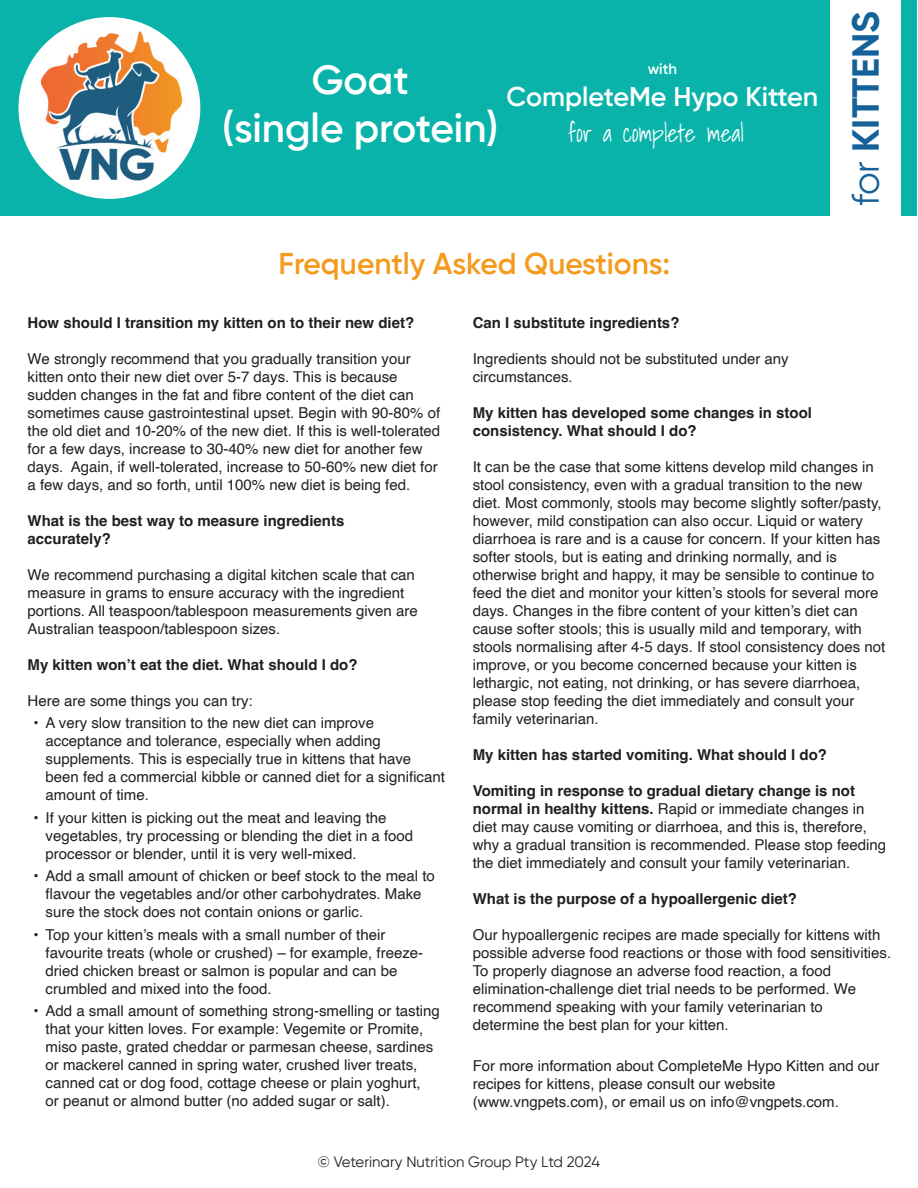
<style>
.page{position:relative;width:918px;height:1188px;background:#fff}
.page>*{position:absolute;margin:0;border:0;box-sizing:border-box;transform-origin:0 0}
.t1{font:600 40.5px/48.6px "Gilroy";color:#fff;text-align:center}
.t2{font:700 37.5px "Gilroy";color:#156199}
.t3{font:600 30px "Gilroy";color:#f49b1e}
.t4{font:600 27px "Gilroy";color:#fff}
.t5{font:300 24px "Shadows Into";color:#fff}
.Pre-list{font:15px/18px "Helvetica";color:#231f20}
.t6{font:700 15px "Helvetica";color:#231f20}
.t7{font:15px "Gilroy";color:#231f20}
.t8{font:600 15px "Gilroy";color:#fff}
.s1{font-weight:400}
.s2{font-weight:700}
</style>
<div class="page">
<div style="left:1px;top:0;width:916px;height:216px;background:#0ab3aa"></div>
<img style="left:19px;top:17px;width:181px;height:182px;border-radius:91px">
<div style="left:830px;top:0;width:70px;height:218px;background:#fff"></div>
<p class="t1" style="left:222px;top:55px;width:278px">Goat<br>(single protein)</p>
<p class="t8" style="left:648px;top:59px;width:31px">with</p>
<p class="t4" style="left:506px;top:80px;width:313px">CompleteMe Hypo Kitten</p>
<p class="t5" style="left:568px;top:113px;width:177px">for a complete meal</p>
<p class="t3" style="left:278px;top:245px;width:393px">Frequently Asked Questions:</p>
<p class="t2" style="left:842px;top:206px;width:196px;rotate:-90deg"><span class="s1">for</span> KITTENS</p>
<p class="t6" style="left:28px;top:313px;width:388px">How should I transition my kitten on to their new diet?</p>
<p class="Pre-list" style="left:28px;top:350px;width:414px">We strongly recommend that you gradually transition your kitten onto their new diet over 5-7 days. This is because sudden changes in the fat and fibre content of the diet can sometimes cause gastrointestinal upset. Begin with 90-80% of the old diet and 10-20% of the new diet. If this is well-tolerated for a few days, increase to 30-40% new diet for another few days. Again, if well-tolerated, increase to 50-60% new diet for a few days, and so forth, until 100% new diet is being fed.</p>
<p class="t6" style="left:28px;top:511px;width:318px">What is the best way to measure ingredients</p>
<p class="t6" style="left:28px;top:529px;width:85px">accurately?</p>
<p class="Pre-list" style="left:28px;top:566px;width:392px">We recommend purchasing a digital kitchen scale that can measure in grams to ensure accuracy with the ingredient portions. All teaspoon/tablespoon measurements given are Australian teaspoon/tablespoon sizes.</p>
<p class="t6" style="left:28px;top:655px;width:332px">My kitten won’t eat the diet. What should I do?</p>
<p class="Pre-list" style="left:28px;top:692px;width:227px">Here are some things you can try:</p>
<p class="Pre-list" style="left:46px;top:714px;width:401px;text-indent:-12px">• A very slow transition to the new diet can improve acceptance and tolerance, especially when adding supplements. This is especially true in kittens that have been fed a commercial kibble or canned diet for a significant amount of time.</p>
<p class="Pre-list" style="left:46px;top:809px;width:369px;text-indent:-12px">• If your kitten is picking out the meat and leaving the vegetables, try processing or blending the diet in a food processor or blender, until it is very well-mixed.</p>
<p class="Pre-list" style="left:46px;top:867px;width:391px;text-indent:-12px">• Add a small amount of chicken or beef stock to the meal to flavour the vegetables and/or other carbohydrates. Make sure the stock does not contain onions or garlic.</p>
<p class="Pre-list" style="left:46px;top:926px;width:379px;text-indent:-12px">• Top your kitten’s meals with a small number of their favourite treats (whole or crushed) – for example, freeze&shy;dried chicken breast or salmon is popular and can be crumbled and mixed into the food.</p>
<p class="Pre-list" style="left:46px;top:1002px;width:396px;text-indent:-12px">• Add a small amount of something strong-smelling or tasting that your kitten loves. For example: Vegemite or Promite, miso paste, grated cheddar or parmesan cheese, sardines or mackerel canned in spring water, crushed liver treats, canned cat or dog food, cottage cheese or plain yoghurt,<br>or peanut or almond butter (no added sugar or salt).</p>
<p class="t6" style="left:473px;top:314px;width:208px">Can I substitute ingredients?</p>
<p class="Pre-list" style="left:473px;top:350px;width:318px">Ingredients should not be substituted under any</p>
<p class="Pre-list" style="left:473px;top:368px;width:102px">circumstances.</p>
<p class="t6" style="left:473px;top:404px;width:341px">My kitten has developed some changes in stool</p>
<p class="t6" style="left:473px;top:422px;width:225px">consistency. What should I do?</p>
<p class="Pre-list" style="left:473px;top:458px;width:410px">It can be the case that some kittens develop mild changes in stool consistency, even with a gradual transition to the new diet. Most commonly, stools may become slightly softer/pasty, however, mild constipation can also occur. Liquid or watery diarrhoea is rare and is a cause for concern. If your kitten has softer stools, but is eating and drinking normally, and is</p>
<p class="Pre-list" style="left:473px;top:566px;width:414px">otherwise bright and happy, it may be sensible to continue to feed the diet and monitor your kitten’s stools for several more days. Changes in the fibre content of your kitten’s diet can cause softer stools; this is usually mild and temporary, with stools normalising after 4-5 days. If stool consistency does not</p>
<p class="Pre-list" style="left:473px;top:656px;width:389px">improve, or you become concerned because your kitten is lethargic, not eating, not drinking, or has severe diarrhoea, please stop feeding the diet immediately and consult your family veterinarian.</p>
<p class="t6" style="left:473px;top:746px;width:356px">My kitten has started vomiting. What should I do?</p>
<p class="Pre-list" style="left:473px;top:782px;width:415px"><span class="s2">Vomiting in response to gradual dietary change is not normal in healthy kittens.</span> Rapid or immediate changes in diet may cause vomiting or diarrhoea, and this is, therefore, why a gradual transition is recommended. Please stop feeding the diet immediately and consult your family veterinarian.</p>
<p class="t6" style="left:473px;top:890px;width:326px">What is the purpose of a hypoallergenic diet?</p>
<p class="Pre-list" style="left:473px;top:926px;width:420px">Our hypoallergenic recipes are made specially for kittens with possible adverse food reactions or those with food sensitivities.<br>To properly diagnose an adverse food reaction, a food elimination-challenge diet trial needs to be performed. We recommend speaking with your family veterinarian to determine the best plan for your kitten.</p>
<p class="Pre-list" style="left:473px;top:1057px;width:408px">For more information about CompleteMe Hypo Kitten and our</p>
<p class="Pre-list" style="left:473px;top:1075px;width:304px">recipes for kittens, please consult our website</p>
<p class="Pre-list" style="left:473px;top:1093px;width:368px">(www.vngpets.com), or email us on info@vngpets.com.</p>
<p class="t7" style="left:318px;top:1153px;width:284px">© Veterinary Nutrition Group Pty Ltd 2024</p>
</div>
